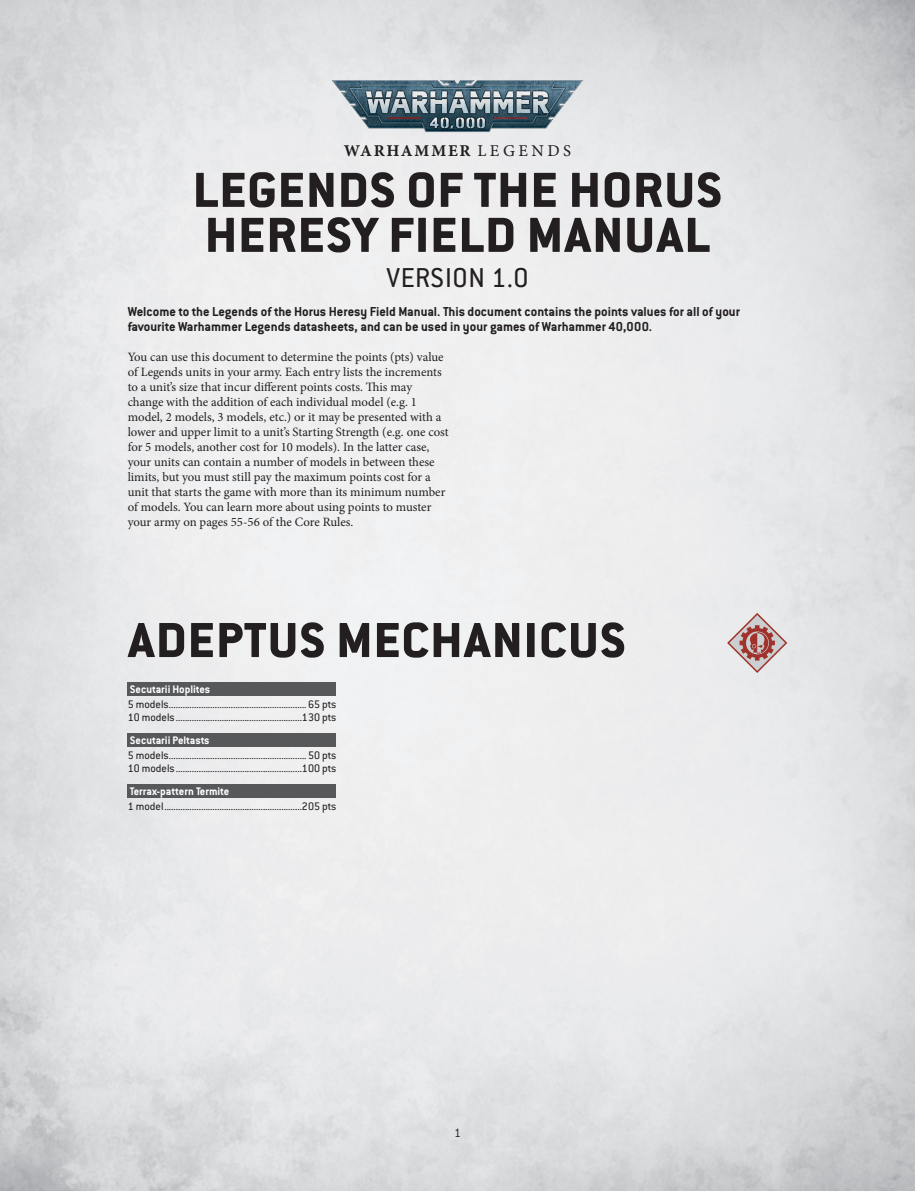
<style>
.page{position:relative;width:915px;height:1191px;background:#fff}
.page>*{position:absolute;margin:0;border:0;box-sizing:border-box;transform-origin:0 0}
.t1{font:800 54px/45px "Conduit ITC Std";letter-spacing:.02em;color:#231f20}
.t2{font:30px "Conduit ITC Std";letter-spacing:.02em;color:#231f20}
.t3{font:16.5px "Minion Pro Bold Capt";letter-spacing:.11em;color:#231f20}
.t4{font:700 14.25px/15px "Conduit ITC Std";color:#231f20}
.t5{font:300 13.5px "Conduit ITC Std";color:#231f20}
.t6{font:12.75px/15px "Minion Pro";color:#231f20}
.t7{font:12px "Conduit ITC Std";color:#231f20}
.t8{font:700 12px "Conduit ITC Std";color:#fff}
.s1{font-family:"Minion Pro Capt"}
</style>
<div class="page">
<img style="left:0;top:0;width:914px;height:1191px">
<svg style="left:725px;top:612px;width:63px;height:62px;background:#d0b9b8"></svg>
<div style="left:128px;top:682px;width:208px;height:13px;background:#57585a"></div>
<div style="left:128px;top:733px;width:208px;height:13px;background:#57585a"></div>
<div style="left:128px;top:784px;width:208px;height:14px;background:#57585a"></div>
<img style="left:325px;top:79px;width:264px;height:54px">
<p class="t3" style="left:344px;top:139px;width:229px">WARHAMMER <span class="s1">LEGENDS</span></p>
<h1 class="t1" style="left:193px;top:166px;width:530px">LEGENDS OF THE HORUS<br>HERESY FIELD MANUAL</h1>
<h2 class="t2" style="left:386px;top:260px;width:143px">VERSION 1.0</h2>
<p class="t4" style="left:128px;top:304px;width:613px">Welcome to the Legends of the Horus Heresy Field Manual. This document contains the points values for all of your favourite Warhammer Legends datasheets, and can be used in your games of Warhammer 40,000.</p>
<p class="t6" style="left:128px;top:350px;width:322px">You can use this document to determine the points (pts) value of Legends units in your army. Each entry lists the increments to a unit’s size that incur different points costs. This may change with the addition of each individual model (e.g. 1 model, 2 models, 3 models, etc.) or it may be presented with a lower and upper limit to a unit’s Starting Strength (e.g. one cost for 5 models, another cost for 10 models). In the latter case, your units can contain a number of models in between these limits, but you must still pay the maximum points cost for a unit that starts the game with more than its minimum number of models. You can learn more about using points to muster your army on pages 55-56 of the Core Rules.</p>
<h1 class="t1" style="left:128px;top:616px;width:499px">ADEPTUS MECHANICUS</h1>
<p class="t8" style="left:130px;top:681px;width:82px">Secutarii Hoplites</p>
<p class="t7" style="left:128px;top:696px;width:42px">5 models</p>
<p class="t7" style="left:308px;top:696px;width:30px">65 pts</p>
<p class="t7" style="left:128px;top:710px;width:49px">10 models</p>
<p class="t7" style="left:302px;top:710px;width:36px">130 pts</p>
<p class="t8" style="left:130px;top:733px;width:81px">Secutarii Peltasts</p>
<p class="t7" style="left:128px;top:748px;width:42px">5 models</p>
<p class="t7" style="left:308px;top:748px;width:30px">50 pts</p>
<p class="t7" style="left:128px;top:761px;width:49px">10 models</p>
<p class="t7" style="left:302px;top:761px;width:36px">100 pts</p>
<p class="t8" style="left:130px;top:784px;width:101px">Terrax-pattern Termite</p>
<p class="t7" style="left:128px;top:799px;width:37px">1 model</p>
<p class="t7" style="left:302px;top:799px;width:36px">205 pts</p>
<p class="t5" style="left:454px;top:1125px;width:8px">1</p>
</div>
